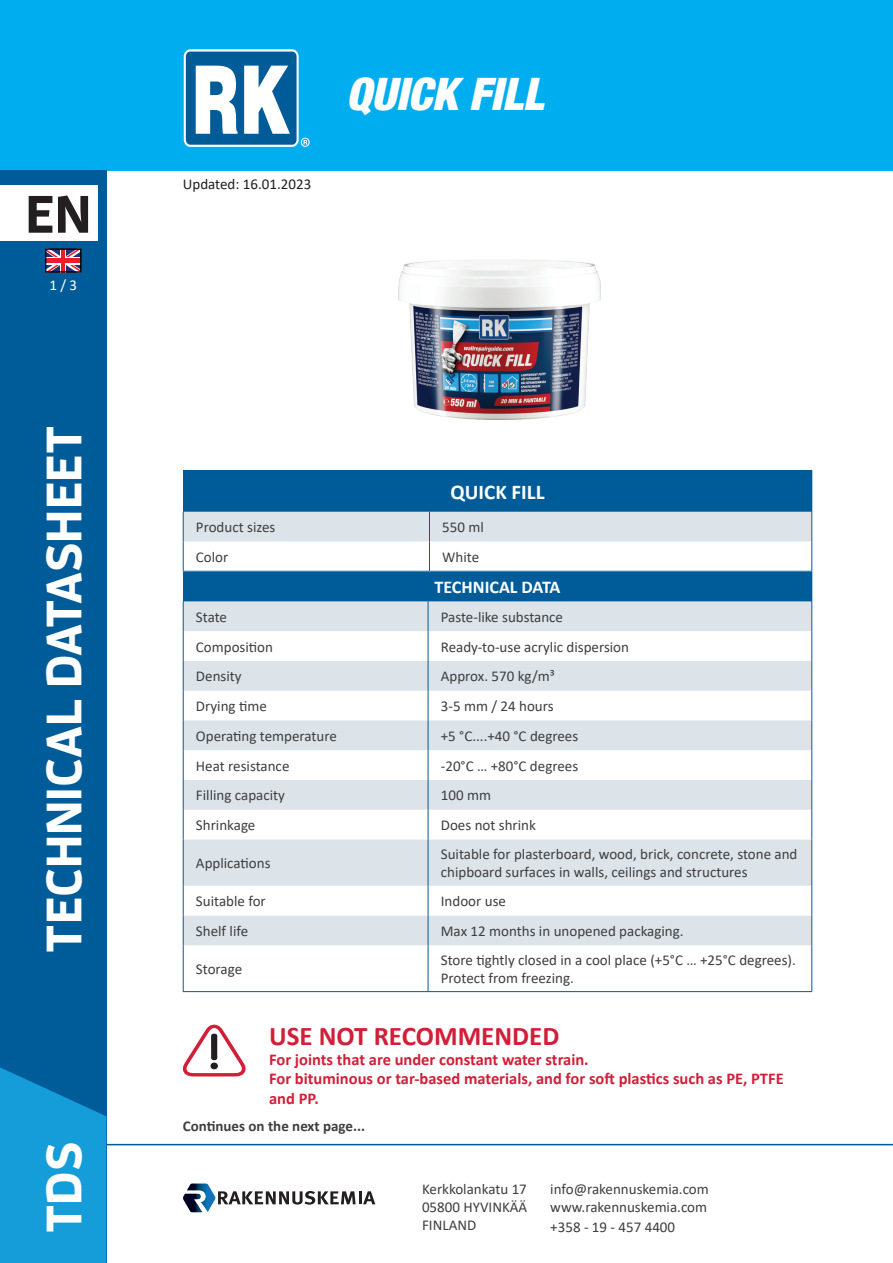
<style>
.page{position:relative;width:893px;height:1263px;background:#fff}
.page>*{position:absolute;margin:0;border:0;box-sizing:border-box;transform-origin:0 0}
.t1{font:700 52.5px "Enzo OT";color:#231f20}
.t2{font:700 49.5px "Enzo OT";color:#fff}
.t3{font:italic 900 condensed 45px "Helvetica Neue LT Std";color:#fff}
.t4{font:700 27px "Calibri";color:#d21e38}
.t5{font:700 21px "Calibri";color:#fff}
.t6{font:700 18px "Calibri";color:#fff}
.t7{font:700 16.5px/19.8px "Calibri";color:#d21e38}
.t8{font:15px/18px "Calibri";color:#3e3e3f;text-align:justify}
.t9{font:700 15px "Calibri";color:#3e3e3f}
.t10{font:15px "Calibri";color:#231f20}
.t11{font:15px "Calibri";color:#fff}
</style>
<div class="page">
<div style="left:0;top:0;width:893px;height:170px;background:#00aeef"></div>
<div style="left:0;top:170px;width:106px;height:1093px;background:#005c98"></div>
<svg style="left:0;top:1067px;width:106px;height:196px;background:#1194d0"></svg>
<hr style="left:106px;top:1144px;width:787px;height:1px;background:#005c98">
<div style="left:0;top:186px;width:98px;height:55px;background:#fff"></div>
<svg style="left:184px;top:49px;width:126px;height:98px;background:#6faacc"></svg>
<svg style="left:183px;top:1183px;width:192px;height:29px"></svg>
<svg style="left:45px;top:249px;width:36px;height:24px"></svg>
<div style="left:183px;top:572px;width:629px;height:29px;background:#005c98"></div>
<svg style="left:184px;top:601px;width:627px;height:344px;fill:#dde4e9"></svg>
<hr style="left:183px;top:601px;width:1px;height:30px;background:#005c98">
<hr style="left:428px;top:601px;width:1px;height:30px;background:#005c98">
<hr style="left:811px;top:601px;width:1px;height:30px;background:#005c98">
<hr style="left:183px;top:631px;width:1px;height:30px;background:#005c98">
<hr style="left:428px;top:631px;width:1px;height:30px;background:#005c98">
<hr style="left:811px;top:631px;width:1px;height:30px;background:#005c98">
<hr style="left:183px;top:661px;width:1px;height:30px;background:#005c98">
<hr style="left:428px;top:661px;width:1px;height:30px;background:#005c98">
<hr style="left:811px;top:661px;width:1px;height:30px;background:#005c98">
<svg style="left:183px;top:691px;width:1px;height:29px"></svg>
<svg style="left:428px;top:691px;width:1px;height:29px"></svg>
<svg style="left:811px;top:691px;width:1px;height:29px"></svg>
<hr style="left:183px;top:720px;width:1px;height:30px;background:#005c98">
<hr style="left:428px;top:720px;width:1px;height:30px;background:#005c98">
<hr style="left:811px;top:720px;width:1px;height:30px;background:#005c98">
<hr style="left:183px;top:750px;width:1px;height:30px;background:#005c98">
<hr style="left:428px;top:750px;width:1px;height:30px;background:#005c98">
<hr style="left:811px;top:750px;width:1px;height:30px;background:#005c98">
<hr style="left:183px;top:780px;width:1px;height:30px;background:#005c98">
<hr style="left:428px;top:780px;width:1px;height:30px;background:#005c98">
<hr style="left:811px;top:780px;width:1px;height:30px;background:#005c98">
<svg style="left:183px;top:810px;width:1px;height:29px"></svg>
<svg style="left:428px;top:810px;width:1px;height:29px"></svg>
<svg style="left:811px;top:810px;width:1px;height:29px"></svg>
<hr style="left:183px;top:839px;width:1px;height:47px;background:#005c98">
<hr style="left:428px;top:839px;width:1px;height:47px;background:#005c98">
<hr style="left:811px;top:839px;width:1px;height:47px;background:#005c98">
<svg style="left:183px;top:886px;width:1px;height:29px"></svg>
<svg style="left:428px;top:886px;width:1px;height:29px"></svg>
<svg style="left:811px;top:886px;width:1px;height:29px"></svg>
<hr style="left:183px;top:915px;width:1px;height:30px;background:#005c98">
<hr style="left:428px;top:915px;width:1px;height:30px;background:#005c98">
<hr style="left:811px;top:915px;width:1px;height:30px;background:#005c98">
<hr style="left:183px;top:945px;width:1px;height:46px;background:#005c98">
<hr style="left:428px;top:945px;width:1px;height:46px;background:#005c98">
<hr style="left:811px;top:945px;width:1px;height:46px;background:#005c98">
<hr style="left:183px;top:991px;width:245px;height:1px;background:#005c98">
<hr style="left:428px;top:991px;width:384px;height:1px;background:#005c98">
<div style="left:183px;top:470px;width:629px;height:42px;background:#005c98"></div>
<div style="left:183px;top:512px;width:629px;height:29px;background:#dde4e9"></div>
<hr style="left:183px;top:541px;width:1px;height:30px;background:#005c98">
<hr style="left:429px;top:541px;width:1px;height:30px;background:#005c98">
<hr style="left:811px;top:541px;width:1px;height:30px;background:#005c98">
<hr style="left:183px;top:571px;width:246px;height:1px;background:#005c98">
<hr style="left:429px;top:571px;width:383px;height:1px;background:#005c98">
<img style="left:398px;top:260px;width:202px;height:160px">
<svg style="left:182px;top:1024px;width:64px;height:52px"></svg>
<h1 class="t1" style="left:26px;top:181px;width:67px">EN</h1>
<p class="t11" style="left:49px;top:275px;width:29px">1 / 3</p>
<h2 class="t2" style="left:33px;top:952px;width:528px;rotate:-90deg">TECHNICAL DATASHEET</h2>
<h2 class="t2" style="left:33px;top:1233px;width:93px;rotate:-90deg">TDS</h2>
<p class="t10" style="left:183px;top:173px;width:130px">Updated: 16.01.2023</p>
<h3 class="t3" style="left:346px;top:66px;width:199px">QUICK FILL</h3>
<h3 class="t5" style="left:450px;top:477px;width:96px">QUICK FILL</h3>
<p class="t8" style="left:196px;top:518px;width:81px">Product sizes</p>
<p class="t8" style="left:442px;top:518px;width:43px">550 ml</p>
<p class="t8" style="left:196px;top:548px;width:34px">Color</p>
<p class="t8" style="left:442px;top:548px;width:39px">White</p>
<p class="t6" style="left:435px;top:574px;width:127px">TECHNICAL DATA</p>
<p class="t8" style="left:196px;top:607px;width:33px">State</p>
<p class="t8" style="left:441px;top:607px;width:124px">Paste-like substance</p>
<p class="t8" style="left:196px;top:637px;width:79px">Composition</p>
<p class="t8" style="left:441px;top:637px;width:190px">Ready-to-use acrylic dispersion</p>
<p class="t8" style="left:196px;top:667px;width:47px">Density</p>
<p class="t8" style="left:441px;top:667px;width:116px">Approx. 570 kg/m³</p>
<p class="t8" style="left:196px;top:697px;width:72px">Drying time</p>
<p class="t8" style="left:441px;top:697px;width:114px">3-5 mm / 24 hours</p>
<p class="t8" style="left:196px;top:727px;width:142px">Operating temperature</p>
<p class="t8" style="left:441px;top:727px;width:139px">+5 °C....+40 °C degrees</p>
<p class="t8" style="left:196px;top:756px;width:95px">Heat resistance</p>
<p class="t8" style="left:441px;top:756px;width:139px">-20°C … +80°C degrees</p>
<p class="t8" style="left:196px;top:786px;width:91px">Filling capacity</p>
<p class="t8" style="left:441px;top:786px;width:52px">100 mm</p>
<p class="t8" style="left:196px;top:816px;width:61px">Shrinkage</p>
<p class="t8" style="left:441px;top:816px;width:97px">Does not shrink</p>
<p class="t8" style="left:196px;top:854px;width:76px">Applications</p>
<p class="t8" style="left:441px;top:845px;width:358px">Suitable for plasterboard, wood, brick, concrete, stone and chipboard surfaces in walls, ceilings and structures</p>
<p class="t8" style="left:196px;top:892px;width:71px">Suitable for</p>
<p class="t8" style="left:441px;top:892px;width:67px">Indoor use</p>
<p class="t8" style="left:196px;top:922px;width:54px">Shelf life</p>
<p class="t8" style="left:441px;top:922px;width:244px">Max 12 months in unopened packaging.</p>
<p class="t8" style="left:196px;top:960px;width:48px">Storage</p>
<p class="t8" style="left:441px;top:951px;width:357px">Store tightly closed in a cool place (+5°C … +25°C degrees).<br>Protect from freezing.</p>
<h3 class="t4" style="left:269px;top:1017px;width:292px">USE NOT RECOMMENDED</h3>
<p class="t7" style="left:269px;top:1049px;width:516px">For joints that are under constant water strain.<br>For bituminous or tar-based materials, and for soft plastics such as PE, PTFE and PP.</p>
<p class="t9" style="left:183px;top:1115px;width:184px">Continues on the next page...</p>
<p class="t8" style="left:422px;top:1180px;width:107px">Kerkkolankatu 17<br>05800 HYVINKÄÄ FINLAND</p>
<p class="t8" style="left:550px;top:1180px;width:160px;line-height:18.6px">info@rakennuskemia.com www.rakennuskemia.com +358 - 19 - 457 4400</p>
</div>
